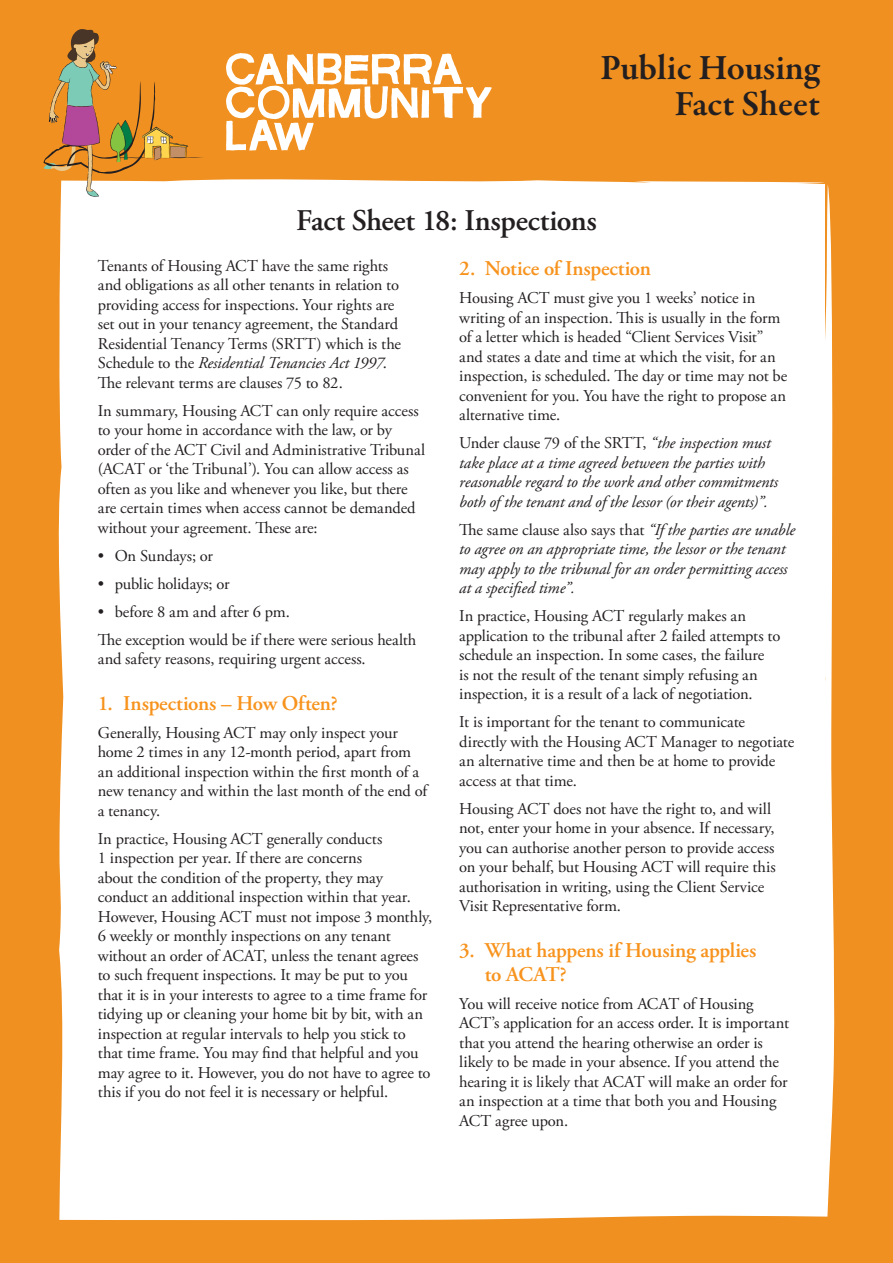
<style>
.page{position:relative;width:893px;height:1263px;background:#f09020}
.page>*{position:absolute;margin:0;border:0;box-sizing:border-box;transform-origin:0 0}
.t1{font:600 36px/36px "Garamond Premr Pro";color:#231f20;text-align:right}
.Factsheet_Title{font:600 30px "Adobe Garamond Pro";letter-spacing:-.01em;color:#231f20}
.Heading_2{font:600 21px/24px "Adobe Garamond Pro";letter-spacing:-.01em;color:#f7931d}
.Body_Copy{font:16.5px/19.5px "Adobe Garamond Pro";letter-spacing:-.005em;color:#231f20}
.Body_Copy-2{font:italic 16.5px/19.5px "Adobe Garamond Pro";letter-spacing:-.005em;color:#231f20}
.s1{font-style:italic}
.s2{font-style:normal}
</style>
<div class="page">
<svg style="left:226px;top:53px;width:266px;height:98px"></svg>
<div style="left:58px;top:179px;width:777px;height:1041px;background:#fff"></div>
<svg style="left:44px;top:29px;width:160px;height:168px"></svg>
<h1 class="t1" style="left:600px;top:50px;width:221px">Public Housing<br>Fact Sheet</h1>
<h1 class="Factsheet_Title" style="left:296px;top:203px;width:302px">Fact Sheet 18: Inspections</h1>
<p class="Body_Copy" style="left:98px;top:256px;width:305px">Tenants of Housing ACT have the same rights and obligations as all other tenants in relation to providing access for inspections. Your rights are set out in your tenancy agreement, the Standard Residential Tenancy Terms (SRTT) which is the Schedule to the <span class="s1">Residential Tenancies Act 1997</span>.<br>The relevant terms are clauses 75 to 82.</p>
<p class="Body_Copy" style="left:98px;top:401px;width:329px">In summary, Housing ACT can only require access to your home in accordance with the law, or by order of the ACT Civil and Administrative Tribunal (ACAT or ‘the Tribunal’). You can allow access as often as you like and whenever you like, but there are certain times when access cannot be demanded without your agreement. These are:</p>
<p class="Body_Copy" style="left:98px;top:546px;width:117px">• On Sundays; or</p>
<p class="Body_Copy" style="left:98px;top:574px;width:133px">• public holidays; or</p>
<p class="Body_Copy" style="left:98px;top:602px;width:194px">• before 8 am and after 6 pm.</p>
<p class="Body_Copy" style="left:98px;top:630px;width:320px">The exception would be if there were serious health and safety reasons, requiring urgent access.</p>
<h2 class="Heading_2" style="left:98px;top:691px;width:241px">1. Inspections – How Often?</h2>
<p class="Body_Copy" style="left:98px;top:723px;width:331px">Generally, Housing ACT may only inspect your home 2 times in any 12-month period, apart from an additional inspection within the first month of a new tenancy and within the last month of the end of a tenancy.</p>
<p class="Body_Copy" style="left:98px;top:829px;width:336px">In practice, Housing ACT generally conducts<br>1 inspection per year. If there are concerns<br>about the condition of the property, they may conduct an additional inspection within that year.<br>However, Housing ACT must not impose 3 monthly, 6 weekly or monthly inspections on any tenant without an order of ACAT, unless the tenant agrees to such frequent inspections. It may be put to you that it is in your interests to agree to a time frame for tidying up or cleaning your home bit by bit, with an inspection at regular intervals to help you stick to that time frame. You may find that helpful and you may agree to it. However, you do not have to agree to this if you do not feel it is necessary or helpful.</p>
<h2 class="Heading_2" style="left:459px;top:257px;width:193px">2. Notice of Inspection</h2>
<p class="Body_Copy" style="left:459px;top:289px;width:329px">Housing ACT must give you 1 weeks’ notice in writing of an inspection. This is usually in the form of a letter which is headed “Client Services Visit” and states a date and time at which the visit, for an inspection, is scheduled. The day or time may not be convenient for you. You have the right to propose an alternative time.</p>
<p class="Body_Copy-2" style="left:459px;top:434px;width:320px"><span class="s2">Under clause 79 of the SRTT,</span> “the inspection must take place at a time agreed between the parties with reasonable regard to the work and other commitments both of the tenant and of the lessor (or their agents)”.</p>
<p class="Body_Copy-2" style="left:459px;top:520px;width:337px"><span class="s2">The same clause also says that</span> “If the parties are unable to agree on an appropriate time, the lessor or the tenant may apply to the tribunal for an order permitting access at a specified time”.</p>
<p class="Body_Copy" style="left:459px;top:607px;width:323px">In practice, Housing ACT regularly makes an application to the tribunal after 2 failed attempts to schedule an inspection. In some cases, the failure<br>is not the result of the tenant simply refusing an inspection, it is a result of a lack of negotiation.</p>
<p class="Body_Copy" style="left:459px;top:713px;width:337px">It is important for the tenant to communicate directly with the Housing ACT Manager to negotiate an alternative time and then be at home to provide access at that time.</p>
<p class="Body_Copy" style="left:459px;top:799px;width:318px">Housing ACT does not have the right to, and will not, enter your home in your absence. If necessary, you can authorise another person to provide access on your behalf, but Housing ACT will require this authorisation in writing, using the Client Service Visit Representative form.</p>
<h2 class="Heading_2" style="left:485px;top:938px;width:273px;text-indent:-26px">3. What happens if Housing applies to ACAT?</h2>
<p class="Body_Copy" style="left:459px;top:994px;width:331px">You will receive notice from ACAT of Housing ACT’s application for an access order. It is important that you attend the hearing otherwise an order is likely to be made in your absence. If you attend the hearing it is likely that ACAT will make an order for an inspection at a time that both you and Housing ACT agree upon.</p>
</div>
